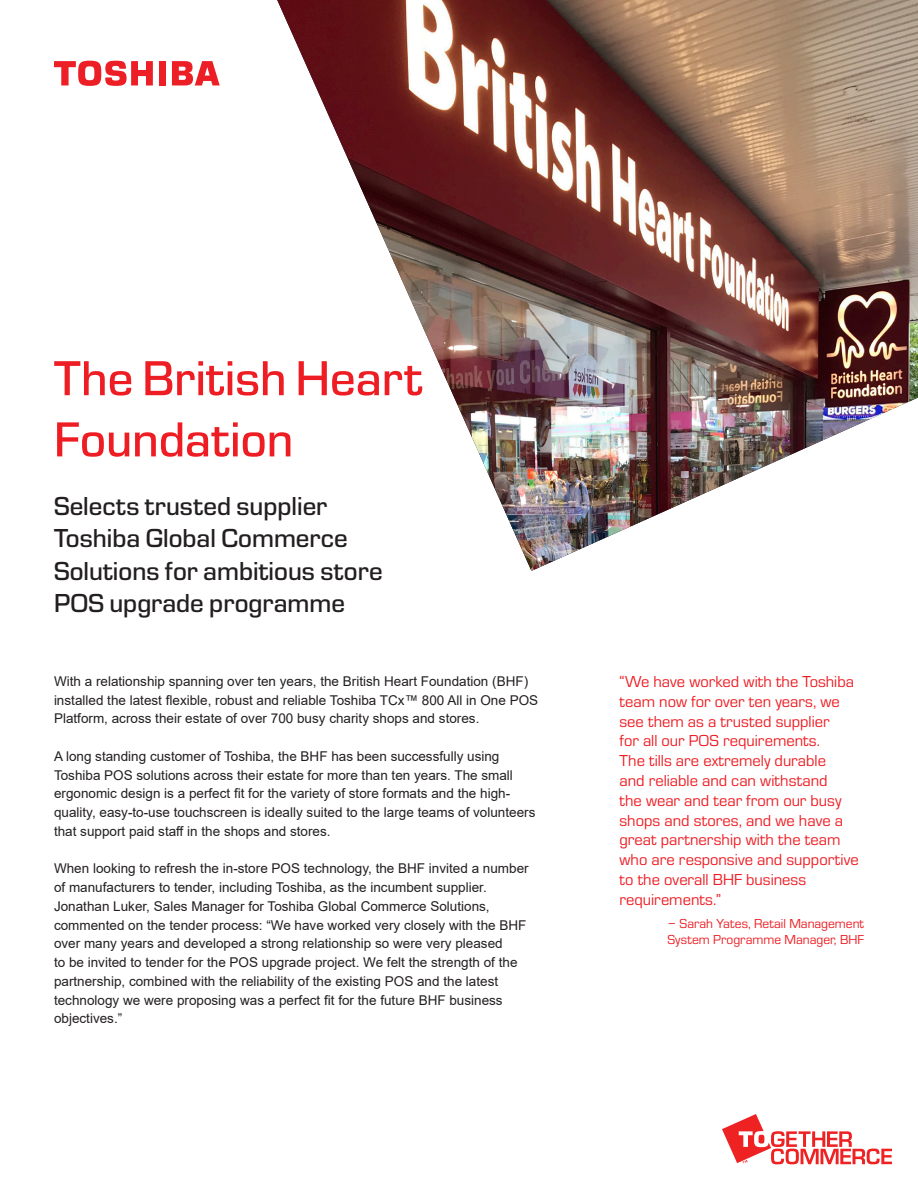
<style>
.page{position:relative;width:918px;height:1188px;background:#fff}
.page>*{position:absolute;margin:0;border:0;box-sizing:border-box;transform-origin:0 0}
._1A_title__color{font:500 51px/61.2px "Eurostile";color:#ee1d23}
.SansSubhead_italic{font:500 27px/32.4px "Eurostile";color:#231f20}
.t1{font:16.5px/19.8px "Eurostile";color:#ee1d23}
.t2{font:13.5px/18.8px "Arial";color:#231f20}
.t3{font:13.5px/16.2px "Eurostile";color:#ee1d23}
</style>
<div class="page">
<svg style="left:722px;top:1114px;width:170px;height:50px"></svg>
<img style="left:277px;top:0;width:641px;height:571px">
<div style="left:159px;top:61px;width:7px;height:24px;background:#ed1f26"></div>
<svg style="left:172px;top:61px;width:48px;height:24px"></svg>
<svg style="left:54px;top:61px;width:99px;height:25px"></svg>
<p class="_1A_title__color" style="left:54px;top:345px;width:370px">The British Heart<br>Foundation</p>
<p class="SansSubhead_italic" style="left:54px;top:489px;width:330px">Selects trusted supplier<br>Toshiba Global Commerce<br>Solutions for ambitious store<br>POS upgrade programme</p>
<p class="t2" style="left:54px;top:672px;width:486px">With a relationship spanning over ten years, the British Heart Foundation (BHF) installed the latest flexible, robust and reliable Toshiba TCx™ 800 All in One POS<br>Platform, across their estate of over 700 busy charity shops and stores.</p>
<p class="t2" style="left:54px;top:747px;width:483px">A long standing customer of Toshiba, the BHF has been successfully using Toshiba POS solutions across their estate for more than ten years. The small ergonomic design is a perfect fit for the variety of store formats and the high&shy;quality, easy-to-use touchscreen is ideally suited to the large teams of volunteers that support paid staff in the shops and stores.</p>
<p class="t2" style="left:54px;top:859px;width:476px">When looking to refresh the in-store POS technology, the BHF invited a number of manufacturers to tender, including Toshiba, as the incumbent supplier.<br>Jonathan Luker, Sales Manager for Toshiba Global Commerce Solutions, commented on the tender process: “We have worked very closely with the BHF over many years and developed a strong relationship so were very pleased<br>to be invited to tender for the POS upgrade project. We felt the strength of the partnership, combined with the reliability of the existing POS and the latest technology we were proposing was a perfect fit for the future BHF business objectives.”</p>
<p class="t1" style="left:620px;top:671px;width:241px">“We have worked with the Toshiba team now for over ten years, we see them as a trusted supplier<br>for all our POS requirements.<br>The tills are extremely durable<br>and reliable and can withstand<br>the wear and tear from our busy shops and stores, and we have a great partnership with the team who are responsive and supportive to the overall BHF business requirements.”</p>
<p class="t3" style="left:667px;top:914px;width:198px">− Sarah Yates, Retail Management<br>System Programme Manager, BHF</p>
</div>
